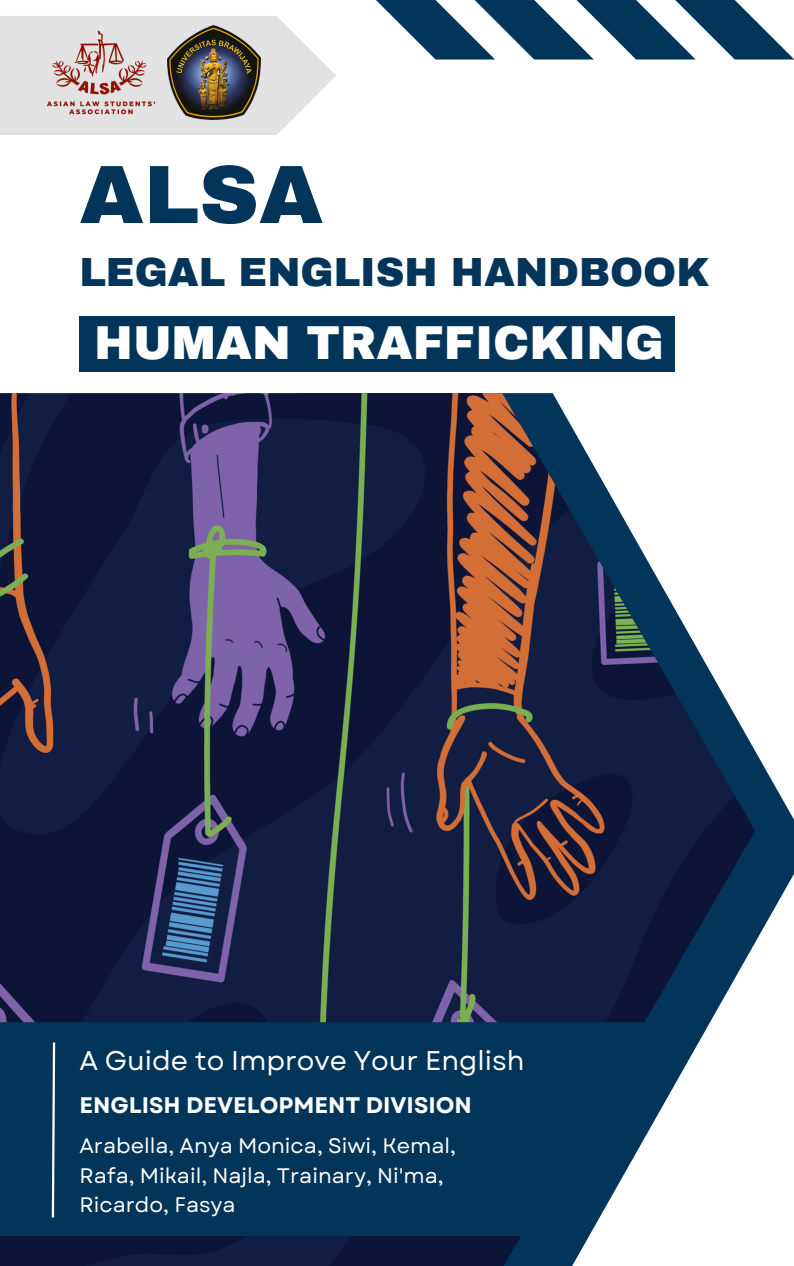
<style>
.page{position:relative;width:794px;height:1266px;background:#fff}
.page>*{position:absolute;margin:0;border:0;box-sizing:border-box;transform-origin:0 0}
.t1{font:900 82.72px "Archivo";color:#033459}
.t2{font:900 46.58px "Archivo";color:#fff}
.t3{font:900 39.75px "Archivo";color:#033459}
.t4{font:27px "Garet";color:#fff}
.t5{font:700 22.5px "Garet";color:#fff}
.t6{font:21px/29.2px "Garet";color:#fff}
</style>
<div class="page">
<svg style="left:754px;top:749px;width:39px;height:196px;fill:#033459"></svg>
<img style="left:0;top:393px;width:754px;height:873px">
<div style="left:0;top:1022px;width:652px;height:214px;background:#033459"></div>
<svg style="left:695px;top:0;width:98px;height:60px;fill:#033459"></svg>
<svg style="left:495px;top:0;width:81px;height:60px;fill:#033459"></svg>
<svg style="left:576px;top:0;width:119px;height:60px;fill:#033459"></svg>
<svg style="left:376px;top:0;width:119px;height:60px;fill:#033459"></svg>
<div style="left:79px;top:316px;width:595px;height:56px;background:#033459"></div>
<svg style="left:0;top:16px;width:336px;height:119px"></svg>
<img style="left:42px;top:23px;width:118px;height:99px">
<img style="left:168px;top:26px;width:92px;height:93px">
<svg style="left:51px;top:1040px;width:5px;height:179px"></svg>
<p class="t1" style="left:79px;top:150px;width:245px">ALSA</p>
<p class="t3" style="left:79px;top:251px;width:631px">LEGAL ENGLISH HANDBOOK</p>
<p class="t2" style="left:94px;top:318px;width:571px">HUMAN TRAFFICKING</p>
<p class="t4" style="left:79px;top:1041px;width:446px">A Guide to Improve Your English</p>
<p class="t5" style="left:79px;top:1089px;width:394px">ENGLISH DEVELOPMENT DIVISION</p>
<p class="t6" style="left:79px;top:1131px;width:378px">Arabella, Anya Monica, Siwi, Kemal,</p>
<p class="t6" style="left:79px;top:1160px;width:365px">Rafa, Mikail, Najla, Trainary, Ni'ma,<br>Ricardo, Fasya</p>
</div>
